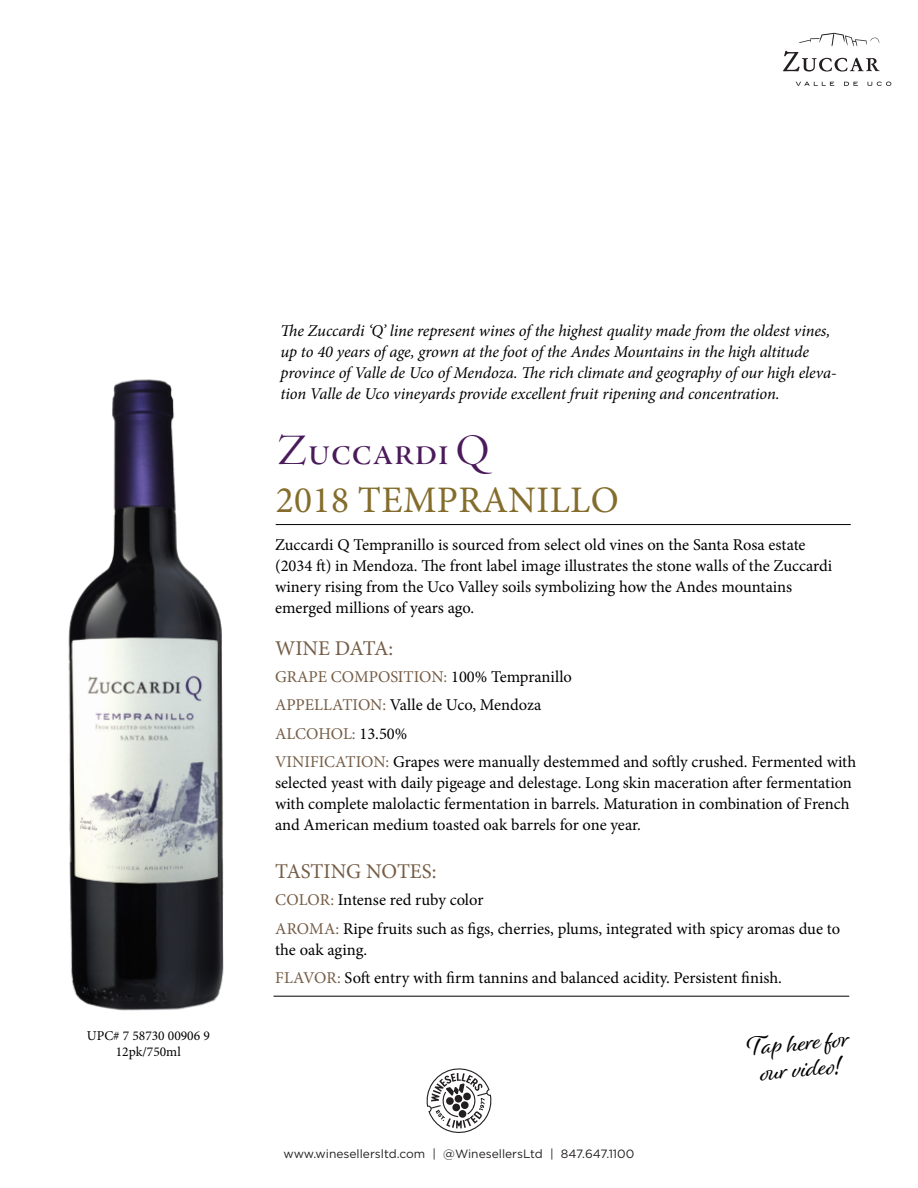
<style>
.page{position:relative;width:918px;height:1188px;background:#fff}
.page>*{position:absolute;margin:0;border:0;box-sizing:border-box;transform-origin:0 0}
.t1{font:45px "Adobe Jenson Pro Disp";color:#4a1a5b}
.t2{font:37.5px "Minion Pro";letter-spacing:.01em;color:#846d2c}
.t3{font:26.4px/26.4px "Alisha";color:#000;text-align:center}
.t4{font:21px "Minion Pro";letter-spacing:-.005em;color:#755d46}
.t5{font:16.5px/21px "Minion Pro";color:#000}
.t6{font:italic 16.5px/21px "Minion Pro";letter-spacing:-.01em;color:#000}
.t7{font:13.5px/16.2px "Minion Pro";color:#000;text-align:center}
.t8{font:12px "Gotham";color:#231f20}
.s1{color:#755d46}
</style>
<div class="page">
<hr style="left:274px;top:996px;width:575px;height:1px;background:#000">
<img style="left:68px;top:379px;width:156px;height:632px">
<hr style="left:276px;top:524px;width:575px;height:1px;background:#000">
<svg style="left:426px;top:1068px;width:66px;height:65px"></svg>
<svg style="left:796px;top:82px;width:38px;height:4px"></svg>
<svg style="left:844px;top:82px;width:14px;height:4px"></svg>
<svg style="left:868px;top:82px;width:23px;height:4px"></svg>
<svg style="left:783px;top:33px;width:97px;height:39px"></svg>
<p class="t7" style="left:87px;top:1028px;width:125px">UPC# 7 58730 00906 9<br>12pk/750ml</p>
<p class="t6" style="left:280px;top:320px;width:558px">The Zuccardi ‘Q’ line represent wines of the highest quality made from the oldest vines, up to 40 years of age, grown at the foot of the Andes Mountains in the high altitude province of Valle de Uco of Mendoza. The rich climate and geography of our high eleva&shy;tion Valle de Uco vineyards provide excellent fruit ripening and concentration.</p>
<h1 class="t1" style="left:277px;top:425px;width:214px">Zuccardi Q</h1>
<h2 class="t2" style="left:276px;top:475px;width:344px">2018 TEMPRANILLO</h2>
<p class="t5" style="left:275px;top:534px;width:559px">Zuccardi Q Tempranillo is sourced from select old vines on the Santa Rosa estate (2034 ft) in Mendoza. The front label image illustrates the stone walls of the Zuccardi winery rising from the Uco Valley soils symbolizing how the Andes mountains emerged millions of years ago.</p>
<p class="t4" style="left:275px;top:634px;width:120px">WINE DATA:</p>
<p class="t5" style="left:275px;top:662px;width:583px;line-height:28.5px"><span class="s1">GRAPE COMPOSITION:</span> 100% Tempranillo<br><span class="s1">APPELLATION:</span> Valle de Uco, Mendoza<br><span class="s1">ALCOHOL:</span> 13.50%<br><span class="s1">VINIFICATION:</span> Grapes were manually destemmed and softly crushed. Fermented with</p>
<p class="t5" style="left:275px;top:773px;width:578px">selected yeast with daily pigeage and delestage. Long skin maceration after fermentation with complete malolactic fermentation in barrels. Maturation in combination of French and American medium toasted oak barrels for one year.</p>
<p class="t4" style="left:275px;top:857px;width:163px">TASTING NOTES:</p>
<p class="t5" style="left:275px;top:886px;width:567px;line-height:28.5px"><span class="s1">COLOR:</span> Intense red ruby color<br><span class="s1">AROMA:</span> Ripe fruits such as figs, cherries, plums, integrated with spicy aromas due to</p>
<p class="t5" style="left:275px;top:935px;width:509px;line-height:28.5px">the oak aging.<br><span class="s1">FLAVOR:</span> Soft entry with firm tannins and balanced acidity. Persistent finish.</p>
<p class="t8" style="left:284px;top:1147px;width:352px">www.winesellersltd.com | @WinesellersLtd | 847.647.1100</p>
<h3 class="t3" style="left:746px;top:1033px;width:96px;rotate:-5deg">Tap here for ou r video!</h3>
</div>
